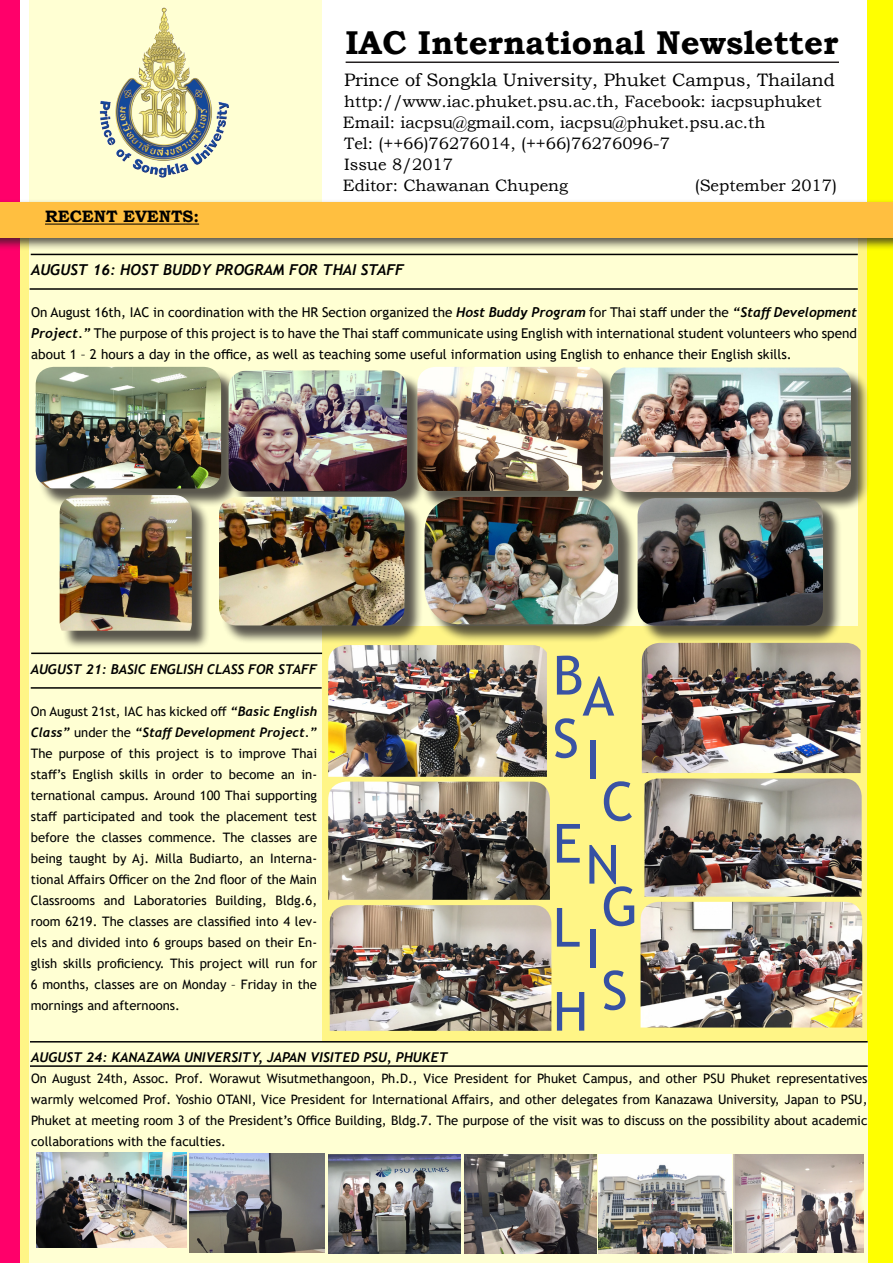
<style>
.page{position:relative;width:893px;height:1263px;background:#fff}
.page>*{position:absolute;margin:0;border:0;box-sizing:border-box;transform-origin:0 0}
.t1{font:54px "Trebuchet MS";color:#3651a3}
.t2{font:54px "Trebuchet MS";color:#3a53a3}
.t3{font:700 33px "Bookman Old Style";color:#000}
.t4{font:18px "Bookman Old Style";color:#000}
.t5{font:16.5px/21px "Bookman Old Style";color:#000}
.t6{font:700 16.5px "Bookman Old Style";color:#000}
.t7{font:italic 700 15px "Trebuchet";color:#000}
.t8{font:13.5px/21px "Trebuchet MS";color:#000;text-align:justify}
.t9{font:italic 700 13.5px "Trebuchet";color:#000}
.t10{font:13.05px/21px "Trebuchet MS";color:#000;text-align:justify}
.s1{font-family:"Trebuchet";font-weight:700;font-style:italic}
</style>
<div class="page">
<div style="left:0;top:224px;width:893px;height:1039px;background:#fff586"></div>
<div style="left:29px;top:0;width:293px;height:1263px;background:#ffffd3"></div>
<div style="left:0;top:0;width:20px;height:1263px;background:#ff006a"></div>
<hr style="left:346px;top:62px;width:493px;height:1px;background:#231f20">
<img style="left:99px;top:7px;width:130px;height:171px">
<div style="left:868px;top:0;width:25px;height:1263px;background:#ff0"></div>
<hr style="left:31px;top:653px;width:291px;height:1px;background:#000">
<hr style="left:31px;top:687px;width:291px;height:2px;background:#000">
<div style="left:317px;top:238px;width:541px;height:387px;background:#ffffd3"></div>
<div style="left:0;top:199px;width:893px;height:52px;background:#231f20;opacity:.75"></div>
<div style="left:0;top:202px;width:893px;height:36px;background:#ffbf40"></div>
<hr style="left:30px;top:288px;width:828px;height:2px;background:#000">
<hr style="left:31px;top:254px;width:827px;height:1px;background:#000">
<hr style="left:45px;top:224px;width:154px;height:1px;background:#000">
<div style="left:38px;top:369px;width:202px;height:138px;background:#231f20;opacity:.75"></div>
<img style="left:36px;top:367px;width:185px;height:121px">
<div style="left:231px;top:373px;width:194px;height:137px;background:#231f20;opacity:.75"></div>
<img style="left:229px;top:370px;width:178px;height:121px">
<div style="left:420px;top:369px;width:202px;height:140px;background:#231f20;opacity:.75"></div>
<img style="left:417px;top:367px;width:186px;height:124px">
<div style="left:613px;top:370px;width:257px;height:141px;background:#231f20;opacity:.75"></div>
<img style="left:610px;top:368px;width:241px;height:124px">
<div style="left:221px;top:499px;width:202px;height:145px;background:#231f20;opacity:.75"></div>
<img style="left:219px;top:497px;width:185px;height:128px">
<div style="left:427px;top:499px;width:210px;height:144px;background:#231f20;opacity:.75"></div>
<img style="left:424px;top:497px;width:194px;height:127px">
<div style="left:640px;top:500px;width:202px;height:144px;background:#231f20;opacity:.75"></div>
<img style="left:638px;top:498px;width:185px;height:127px">
<div style="left:62px;top:497px;width:148px;height:153px;background:#231f20;opacity:.75"></div>
<img style="left:60px;top:495px;width:132px;height:136px">
<img style="left:328px;top:645px;width:219px;height:132px">
<img style="left:642px;top:643px;width:218px;height:130px">
<img style="left:644px;top:778px;width:218px;height:119px">
<img style="left:328px;top:782px;width:222px;height:118px">
<img style="left:330px;top:905px;width:221px;height:126px">
<img style="left:640px;top:902px;width:222px;height:125px">
<div style="left:131px;top:1041px;width:737px;height:222px;background:#ffffd3"></div>
<hr style="left:30px;top:1065px;width:838px;height:2px;background:#000">
<hr style="left:30px;top:1041px;width:838px;height:1px;background:#000">
<img style="left:36px;top:1153px;width:150px;height:94px">
<img style="left:189px;top:1153px;width:136px;height:99px">
<img style="left:328px;top:1154px;width:132px;height:99px">
<img style="left:464px;top:1154px;width:133px;height:99px">
<img style="left:599px;top:1154px;width:132px;height:99px">
<img style="left:733px;top:1154px;width:131px;height:98px">
<p class="t6" style="left:45px;top:204px;width:156px">RECENT EVENTS:</p>
<p class="t3" style="left:345px;top:19px;width:495px">IAC International Newsletter</p>
<p class="t4" style="left:344px;top:68px;width:492px">Prince of Songkla University, Phuket Campus, Thailand</p>
<p class="t5" style="left:343px;top:90px;width:480px">http://www.iac.phuket.psu.ac.th, Facebook: iacpsuphuket<br>Email: iacpsu@gmail.com, iacpsu@phuket.psu.ac.th</p>
<p class="t5" style="left:344px;top:132px;width:327px">Tel: (++66)76276014, (++66)76276096-7</p>
<p class="t5" style="left:344px;top:153px;width:110px">Issue 8/2017</p>
<p class="t5" style="left:343px;top:174px;width:227px">Editor: Chawanan Chupeng</p>
<p class="t5" style="left:695px;top:174px;width:144px">(September 2017)</p>
<p class="t7" style="left:31px;top:260px;width:374px">AUGUST 16: HOST BUDDY PROGRAM FOR THAI STAFF</p>
<p class="t8" style="left:31px;top:301px;width:827px">On August 16th, IAC in coordination with the HR Section organized the <span class="s1">Host Buddy Program</span> for Thai staff under the <span class="s1">“Staff Development Project.”</span> The purpose of this project is to have the Thai staff communicate using English with international student volunteers who spend about 1 – 2 hours a day in the office, as well as teaching some useful information using English to enhance their English skills.</p>
<p class="t9" style="left:31px;top:660px;width:288px">AUGUST 21: BASIC ENGLISH CLASS FOR STAFF</p>
<p class="t10" style="left:31px;top:700px;width:288px">On August 21st, IAC has kicked off <span class="s1">“Basic English Class”</span> under the <span class="s1">“Staff Development Project.” </span>The purpose of this project is to improve Thai staff’s English skills in order to become an in&shy;ternational campus. Around 100 Thai supporting staff participated and took the placement test before the classes commence. The classes are being taught by Aj. Milla Budiarto, an Interna&shy;tional Affairs Officer on the 2nd floor of the Main Classrooms and Laboratories Building, Bldg.6, room 6219. The classes are classified into 4 lev&shy;els and divided into 6 groups based on their En&shy;glish skills proficiency. This project will run for 6 months, classes are on Monday – Friday in the mornings and afternoons.</p>
<p class="t2" style="left:553px;top:641px;width:32px">B</p>
<p class="t2" style="left:582px;top:662px;width:33px">A</p>
<p class="t2" style="left:553px;top:704px;width:27px">S</p>
<p class="t1" style="left:553px;top:809px;width:30px">E</p>
<p class="t1" style="left:553px;top:893px;width:29px">L</p>
<p class="t2" style="left:585px;top:725px;width:17px">I</p>
<p class="t2" style="left:602px;top:767px;width:34px">C</p>
<p class="t1" style="left:585px;top:830px;width:36px">N</p>
<p class="t1" style="left:602px;top:872px;width:38px">G</p>
<p class="t1" style="left:585px;top:914px;width:17px">I</p>
<p class="t1" style="left:553px;top:977px;width:37px">H</p>
<p class="t1" style="left:602px;top:956px;width:27px">S</p>
<p class="t9" style="left:31px;top:1049px;width:418px">AUGUST 24: KANAZAWA UNIVERSITY, JAPAN VISITED PSU, PHUKET</p>
<p class="t10" style="left:31px;top:1068px;width:838px">On August 24th, Assoc. Prof. Worawut Wisutmethangoon, Ph.D., Vice President for Phuket Campus, and other PSU Phuket representatives warmly welcomed Prof. Yoshio OTANI, Vice President for International Affairs, and other delegates from Kanazawa University, Japan to PSU, Phuket at meeting room 3 of the President’s Office Building, Bldg.7. The purpose of the visit was to discuss on the possibility about academic collaborations with the faculties.</p>
</div>
